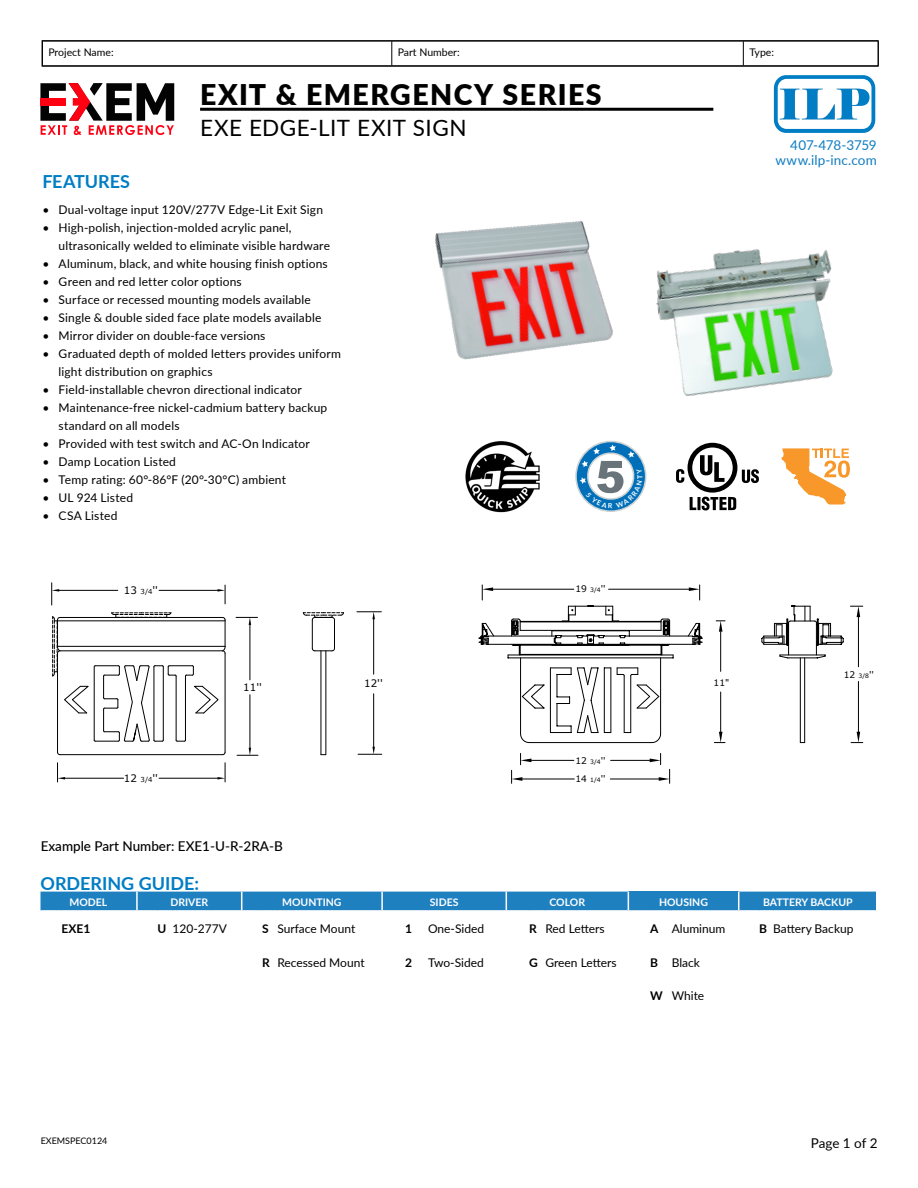
<style>
.page{position:relative;width:918px;height:1188px;background:#fff}
.page>*{position:absolute;margin:0;border:0;box-sizing:border-box;transform-origin:0 0}
.t1{font:900 28.5px "Lato";letter-spacing:.05em;color:#000}
.t2{font:22.5px "Lato";letter-spacing:.02em;color:#000}
.t3{font:700 18px "Lato";color:#007dc5}
.t4{font:700 18px "Lato";color:#007dc4}
.t5{font:500 13.5px "Lato";color:#000}
.t6{font:13.5px/15px "Lato";letter-spacing:.005em;color:#0f7dc2;text-align:right}
.t7{font:13.5px "Lato";letter-spacing:-.01em;color:#000}
.t8{font:12px/18px "Lato";letter-spacing:.015em;color:#000}
.t9{font:12px "Lato";letter-spacing:-.005em;color:#000}
.t10{font:700 12px "Lato";color:#000}
.t11{font:700 10.5px "Lato";color:#fff}
.t12{font:10.5px "Lato";color:#000}
.t13{font:10.35px "Verdana";color:#000}
.t14{font:9.15px/18.6px "Verdana";letter-spacing:.005em;color:#000}
.t15{font:9px "Lato";color:#000}
.t16{font:700 6.9px "Lato";color:#fff}
.s1{font-size:6.9px}
.s2{font-size:6px}
.s3{font-weight:700}
</style>
<div class="page">
<svg style="left:40px;top:83px;width:134px;height:52px"></svg>
<div style="left:40px;top:98px;width:26px;height:8px;background:#ff0012"></div>
<hr style="left:57px;top:653px;width:1px;height:99px;background:#000">
<hr style="left:60px;top:754px;width:163px;height:1px;background:#000">
<hr style="left:225px;top:653px;width:1px;height:99px;background:#000">
<svg style="left:303px;top:612px;width:41px;height:143px"></svg>
<svg style="left:52px;top:612px;width:174px;height:130px"></svg>
<hr style="left:65px;top:778px;width:59px;height:1px;background:#000">
<hr style="left:159px;top:778px;width:59px;height:1px;background:#000">
<svg style="left:57px;top:763px;width:8px;height:19px"></svg>
<svg style="left:218px;top:763px;width:8px;height:19px"></svg>
<hr style="left:59px;top:590px;width:59px;height:1px;background:#000">
<hr style="left:159px;top:590px;width:59px;height:1px;background:#000">
<svg style="left:51px;top:583px;width:8px;height:22px"></svg>
<svg style="left:218px;top:585px;width:8px;height:19px"></svg>
<hr style="left:250px;top:625px;width:1px;height:55px;background:#000">
<svg style="left:236px;top:617px;width:22px;height:8px"></svg>
<svg style="left:237px;top:748px;width:21px;height:8px"></svg>
<hr style="left:250px;top:695px;width:1px;height:53px;background:#000">
<hr style="left:373px;top:619px;width:1px;height:55px;background:#000">
<svg style="left:357px;top:612px;width:24px;height:7px"></svg>
<svg style="left:358px;top:747px;width:24px;height:8px"></svg>
<hr style="left:373px;top:694px;width:1px;height:53px;background:#000">
<hr style="left:200px;top:108px;width:513px;height:3px;background:#000">
<svg style="left:774px;top:75px;width:101px;height:58px"></svg>
<div style="left:40px;top:892px;width:836px;height:19px;background:#1f80c0"></div>
<hr style="left:773px;top:910px;width:103px;height:1px;background:#fff">
<svg style="left:392px;top:42px;width:1px;height:22px"></svg>
<svg style="left:743px;top:42px;width:1px;height:22px"></svg>
<svg style="left:878px;top:41px;width:1px;height:25px"></svg>
<hr style="left:42px;top:66px;width:350px;height:1px;background:#000">
<hr style="left:392px;top:66px;width:351px;height:1px;background:#000">
<hr style="left:743px;top:66px;width:135px;height:1px;background:#000">
<div style="left:42px;top:40px;width:836px;height:26px;border:1px solid #000"></div>
<svg style="left:479px;top:585px;width:365px;height:158px"></svg>
<hr style="left:522px;top:779px;width:52px;height:1px;background:#000">
<hr style="left:610px;top:779px;width:49px;height:1px;background:#000">
<hr style="left:531px;top:760px;width:43px;height:1px;background:#000">
<hr style="left:611px;top:760px;width:39px;height:1px;background:#000">
<svg style="left:511px;top:753px;width:20px;height:30px"></svg>
<svg style="left:650px;top:753px;width:20px;height:30px"></svg>
<hr style="left:858px;top:617px;width:1px;height:50px;background:#000">
<hr style="left:858px;top:681px;width:1px;height:51px;background:#000">
<svg style="left:850px;top:606px;width:13px;height:11px"></svg>
<svg style="left:851px;top:732px;width:12px;height:11px"></svg>
<img style="left:435px;top:220px;width:178px;height:140px">
<img style="left:656px;top:249px;width:177px;height:147px">
<svg style="left:676px;top:443px;width:83px;height:67px"></svg>
<img style="left:465px;top:441px;width:75px;height:72px">
<svg style="left:782px;top:448px;width:68px;height:57px"></svg>
<svg style="left:575px;top:440px;width:72px;height:72px"></svg>
<p class="t12" style="left:48px;top:45px;width:67px">Project Name:</p>
<p class="t12" style="left:398px;top:45px;width:63px">Part Number:</p>
<p class="t12" style="left:749px;top:45px;width:26px">Type:</p>
<h1 class="t1" style="left:200px;top:73px;width:403px">EXIT &amp; EMERGENCY SERIES</h1>
<h2 class="t2" style="left:200px;top:112px;width:268px">EXE EDGE-LIT EXIT SIGN</h2>
<h3 class="t4" style="left:42px;top:168px;width:89px">FEATURES</h3>
<p class="t8" style="left:42px;top:200px;width:282px">• Dual-voltage input 120V/277V Edge-Lit Exit Sign</p>
<p class="t8" style="left:59px;top:218px;width:273px;text-indent:-16px">• High-polish, injection-molded acrylic panel, ultrasonically welded to eliminate visible hardware</p>
<p class="t8" style="left:42px;top:254px;width:287px">• Aluminum, black, and white housing finish options</p>
<p class="t8" style="left:42px;top:272px;width:201px">• Green and red letter color options</p>
<p class="t8" style="left:42px;top:290px;width:270px">• Surface or recessed mounting models available</p>
<p class="t8" style="left:42px;top:308px;width:280px">• Single &amp; double sided face plate models available</p>
<p class="t8" style="left:42px;top:326px;width:224px">• Mirror divider on double-face versions</p>
<p class="t8" style="left:59px;top:344px;width:284px;text-indent:-16px">• Graduated depth of molded letters provides uniform light distribution on graphics</p>
<p class="t8" style="left:42px;top:380px;width:261px">• Field-installable chevron directional indicator</p>
<p class="t8" style="left:59px;top:398px;width:270px;text-indent:-16px">• Maintenance-free nickel-cadmium battery backup standard on all models</p>
<p class="t8" style="left:42px;top:434px;width:269px">• Provided with test switch and AC-On Indicator</p>
<p class="t8" style="left:42px;top:452px;width:135px">• Damp Location Listed</p>
<p class="t8" style="left:42px;top:470px;width:245px">• Temp rating: 60°-86°F (20°-30°C) ambient</p>
<p class="t8" style="left:42px;top:488px;width:92px">• UL 924 Listed</p>
<p class="t8" style="left:42px;top:506px;width:76px">• CSA Listed</p>
<p class="t13" style="left:124px;top:583px;width:36px">13 <span class="s1">3/4</span>''</p>
<p class="t14" style="left:575px;top:580px;width:32px">19 <span class="s2">3/4</span>''</p>
<p class="t16" style="left:635px;top:479px;width:6px;rotate:-90deg">T</p>
<p class="t13" style="left:124px;top:771px;width:36px">12 <span class="s1">3/4</span>''</p>
<p class="t13" style="left:243px;top:680px;width:20px">11''</p>
<p class="t5" style="left:41px;top:837px;width:244px">Example Part Number: EXE1-U-R-2RA-B</p>
<p class="t13" style="left:364px;top:676px;width:20px">12''</p>
<p class="t14" style="left:575px;top:751px;width:32px">12 <span class="s2">3/4</span>''<br>14 <span class="s2">1/4</span>''</p>
<p class="t6" style="left:776px;top:137px;width:103px">407-478-3759 www.ilp-inc.com</p>
<p class="t14" style="left:714px;top:673px;width:17px">11"</p>
<p class="t14" style="left:844px;top:665px;width:32px">12 <span class="s2">3/8</span>''</p>
<h3 class="t3" style="left:40px;top:870px;width:160px">ORDERING GUIDE:</h3>
<p class="t11" style="left:70px;top:895px;width:39px">MODEL</p>
<p class="t11" style="left:170px;top:895px;width:39px">DRIVER</p>
<p class="t11" style="left:282px;top:895px;width:61px">MOUNTING</p>
<p class="t11" style="left:430px;top:895px;width:30px">SIDES</p>
<p class="t11" style="left:549px;top:895px;width:37px">COLOR</p>
<p class="t11" style="left:659px;top:895px;width:50px">HOUSING</p>
<p class="t11" style="left:763px;top:895px;width:91px">BATTERY BACKUP</p>
<p class="t10" style="left:62px;top:920px;width:30px">EXE1</p>
<p class="t8" style="left:157px;top:919px;width:71px"><span class="s3">U</span> 120-277V</p>
<p class="t8" style="left:262px;top:919px;width:95px"><span class="s3">S</span> Surface Mount</p>
<p class="t10" style="left:405px;top:920px;width:8px">1</p>
<p class="t8" style="left:428px;top:919px;width:58px">One-Sided</p>
<p class="t9" style="left:529px;top:920px;width:77px"><span class="s3">R</span> Red Letters</p>
<p class="t8" style="left:650px;top:919px;width:77px"><span class="s3">A</span> Aluminum</p>
<p class="t8" style="left:759px;top:919px;width:96px"><span class="s3">B</span> Battery Backup</p>
<p class="t8" style="left:262px;top:953px;width:104px"><span class="s3">R</span> Recessed Mount</p>
<p class="t10" style="left:405px;top:954px;width:8px">2</p>
<p class="t8" style="left:428px;top:953px;width:57px">Two-Sided</p>
<p class="t9" style="left:529px;top:954px;width:89px"><span class="s3">G</span> Green Letters</p>
<p class="t8" style="left:650px;top:953px;width:51px"><span class="s3">B</span> Black</p>
<p class="t8" style="left:650px;top:986px;width:56px"><span class="s3">W</span> White</p>
<p class="t15" style="left:41px;top:1135px;width:68px">EXEMSPEC0124</p>
<p class="t7" style="left:811px;top:1134px;width:68px">Page 1 of 2</p>
</div>
